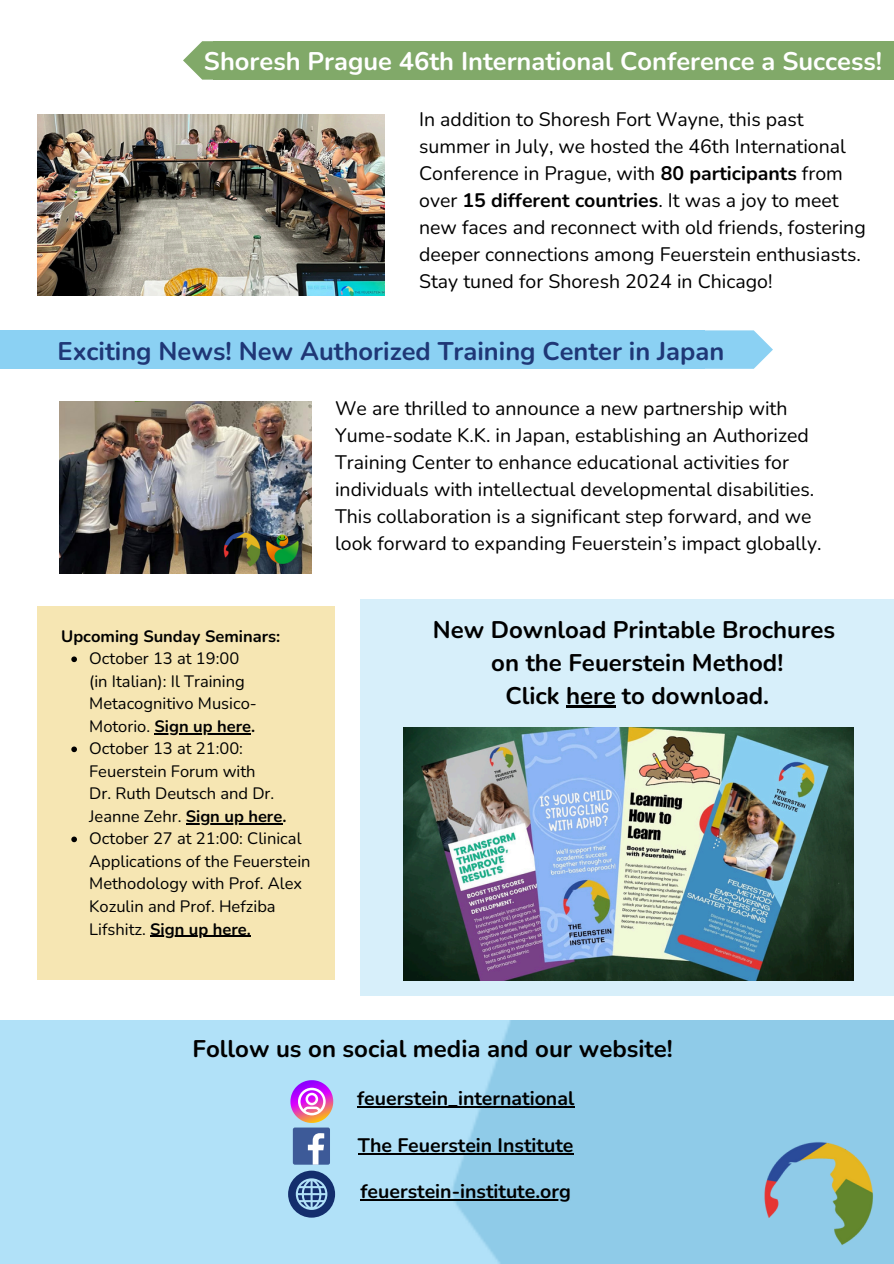
<style>
.page{position:relative;width:894px;height:1264px;background:#fff}
.page>*{position:absolute;margin:0;border:0;box-sizing:border-box;transform-origin:0 0}
.t1{font:700 25.5px "Nunito";color:#fff}
.t2{font:700 25.5px "Nunito";color:#1f3776}
.t3{font:700 24px/32.7px "Nunito";color:#000;text-align:center}
.t4{font:19.5px/27px "Nunito";color:#000}
.t5{font:700 19.5px "Nunito";color:#000}
.t6{font:16.5px/22.5px "Nunito";color:#000}
.t7{font:700 16.5px "Nunito";color:#000}
.s1{font-weight:700}
.s2{font-weight:400}
</style>
<div class="page">
<img style="left:0;top:1020px;width:893px;height:243px">
<img style="left:746px;top:1126px;width:130px;height:122px">
<div style="left:293px;top:1127px;width:37px;height:37px;background:#3d5a98;border-radius:2px"></div>
<svg style="left:308px;top:1133px;width:16px;height:31px"></svg>
<div style="left:213px;top:41px;width:478px;height:38px;background:#81a969"></div>
<svg style="left:183px;top:41px;width:77px;height:39px"></svg>
<div style="left:614px;top:41px;width:279px;height:38px;background:#81a969"></div>
<svg style="left:583px;top:79px;width:77px;height:1px"></svg>
<div style="left:360px;top:599px;width:533px;height:396px;background:#d7effa"></div>
<img style="left:403px;top:727px;width:449px;height:253px">
<svg style="left:290px;top:1080px;width:43px;height:42px;background:#d37cd4"></svg>
<svg style="left:288px;top:1170px;width:47px;height:47px;background:#597caa"></svg>
<hr style="left:566px;top:705px;width:49px;height:3px;background:#000">
<hr style="left:357px;top:1105px;width:217px;height:2px;background:#000">
<hr style="left:358px;top:1152px;width:215px;height:2px;background:#000">
<hr style="left:360px;top:1199px;width:210px;height:1px;background:#000">
<img style="left:59px;top:402px;width:252px;height:171px">
<img style="left:38px;top:114px;width:346px;height:181px">
<div style="left:0;top:330px;width:704px;height:39px;background:#8bd1f3"></div>
<svg style="left:704px;top:330px;width:68px;height:39px;background:#9bd7f4"></svg>
<div style="left:38px;top:606px;width:297px;height:374px;background:#f6e6b3"></div>
<svg style="left:71px;top:656px;width:6px;height:6px"></svg>
<hr style="left:154px;top:733px;width:97px;height:1px;background:#000">
<svg style="left:71px;top:746px;width:6px;height:6px"></svg>
<hr style="left:186px;top:823px;width:96px;height:1px;background:#000">
<svg style="left:71px;top:836px;width:6px;height:6px"></svg>
<hr style="left:150px;top:935px;width:101px;height:1px;background:#000">
<p class="t1" style="left:204px;top:44px;width:679px">Shoresh Prague 46th International Conference a Success!</p>
<p class="t4" style="left:419px;top:106px;width:448px">In addition to Shoresh Fort Wayne, this past summer in July, we hosted the 46th International Conference in Prague, with <span class="s1">80 participants</span> from over <span class="s1">15 different countries</span>. It was a joy to meet new faces and reconnect with old friends, fostering deeper connections among Feuerstein enthusiasts.<br>Stay tuned for Shoresh 2024 in Chicago!</p>
<h1 class="t2" style="left:57px;top:334px;width:668px">Exciting News! New Authorized Training Center in Japan</h1>
<h1 class="t4" style="left:335px;top:395px;width:487px">We are thrilled to announce a new partnership with Yume-sodate K.K. in Japan, establishing an Authorized Training Center to enhance educational activities for individuals with intellectual developmental disabilities.<br>This collaboration is a significant step forward, and we look forward to expanding Feuerstein’s impact globally.</h1>
<p class="t7" style="left:61px;top:625px;width:220px">Upcoming Sunday Seminars:</p>
<h2 class="t6" style="left:89px;top:647px;width:169px">October 13 at 19:00 (in Italian): Il Training<br>Metacognitivo Musico-<br>Motorio. <span class="s1">Sign up here.</span></h2>
<p class="t6" style="left:89px;top:737px;width:199px">October 13 at 21:00:<br>Feuerstein Forum with<br>Dr. Ruth Deutsch and Dr.<br>Jeanne Zehr. <span class="s1">Sign up here.</span></p>
<p class="t6" style="left:89px;top:827px;width:223px">October 27 at 21:00: Clinical<br>Applications of the Feuerstein<br>Methodology with Prof. Alex<br>Kozulin and Prof. Hefziba</p>
<h2 class="t7" style="left:89px;top:917px;width:163px"><span class="s2">Lifshitz.</span> Sign up here.</h2>
<p class="t3" style="left:432px;top:614px;width:404px">New Download Printable Brochures on the Feuerstein Method!<br>Click here to download.</p>
<h3 class="t3" style="left:192px;top:1033px;width:481px">Follow us on social media and our website!</h3>
<h4 class="t5" style="left:357px;top:1085px;width:218px">feuerstein_international</h4>
<p class="t5" style="left:358px;top:1132px;width:217px">The Feuerstein Institute</p>
<p class="t5" style="left:360px;top:1178px;width:212px">feuerstein-institute.org</p>
</div>
